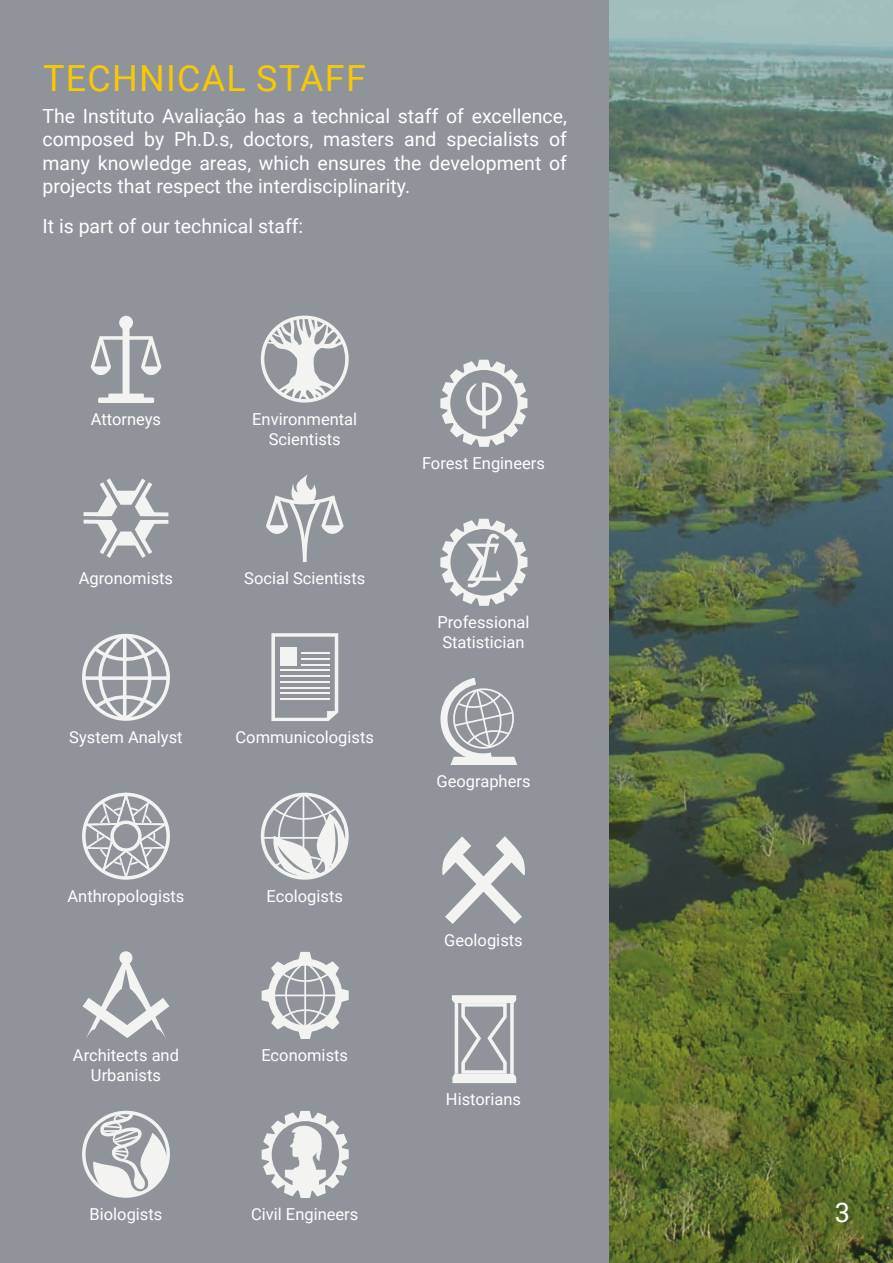
<style>
.page{position:relative;width:893px;height:1263px;background:#fff}
.page>*{position:absolute;margin:0;border:0;box-sizing:border-box;transform-origin:0 0}
.t1{font:36px "Roboto";letter-spacing:.035em;color:#f7c806}
.t2{font:27px "Roboto";color:#fff}
.t3{font:19.5px/23.4px "Roboto";color:#fff;text-align:justify}
.t4{font:16.5px/19.8px "Roboto";color:#fff;text-align:center}
</style>
<div class="page">
<div style="left:0;top:0;width:609px;height:1263px;background:#8e949a"></div>
<svg style="left:82px;top:1110px;width:88px;height:88px"></svg>
<svg style="left:262px;top:1111px;width:87px;height:87px"></svg>
<svg style="left:82px;top:633px;width:88px;height:88px"></svg>
<svg style="left:83px;top:676px;width:85px;height:4px"></svg>
<svg style="left:271px;top:633px;width:67px;height:88px"></svg>
<hr style="left:280px;top:669px;width:49px;height:2px;background:#f3f3f2">
<hr style="left:280px;top:675px;width:49px;height:2px;background:#f3f3f2">
<hr style="left:280px;top:681px;width:49px;height:2px;background:#f3f3f2">
<hr style="left:280px;top:687px;width:49px;height:1px;background:#f3f3f2">
<hr style="left:280px;top:692px;width:49px;height:2px;background:#f3f3f2">
<hr style="left:280px;top:698px;width:49px;height:2px;background:#f3f3f2">
<svg style="left:440px;top:677px;width:77px;height:88px"></svg>
<div style="left:119px;top:951px;width:13px;height:13px;background:#f3f3f2;border-radius:50%"></div>
<svg style="left:82px;top:961px;width:88px;height:78px"></svg>
<svg style="left:262px;top:952px;width:87px;height:87px"></svg>
<svg style="left:452px;top:995px;width:64px;height:88px"></svg>
<hr style="left:455px;top:1003px;width:3px;height:71px;background:#f3f3f2">
<svg style="left:510px;top:1003px;width:4px;height:71px"></svg>
<svg style="left:95px;top:474px;width:62px;height:88px"></svg>
<hr style="left:144px;top:512px;width:24px;height:4px;background:#f3f3f2">
<hr style="left:144px;top:520px;width:24px;height:4px;background:#f3f3f2">
<hr style="left:84px;top:520px;width:24px;height:4px;background:#f3f3f2">
<hr style="left:84px;top:512px;width:24px;height:4px;background:#f3f3f2">
<svg style="left:263px;top:474px;width:83px;height:88px"></svg>
<svg style="left:440px;top:519px;width:87px;height:87px"></svg>
<svg style="left:82px;top:792px;width:88px;height:88px"></svg>
<svg style="left:261px;top:793px;width:88px;height:87px"></svg>
<svg style="left:440px;top:836px;width:87px;height:88px"></svg>
<div style="left:98px;top:397px;width:56px;height:6px;background:#f3f3f2;border-radius:2px"></div>
<div style="left:108px;top:394px;width:36px;height:5px;background:#f3f3f2"></div>
<div style="left:119px;top:316px;width:14px;height:14px;background:#f3f3f2;border-radius:50%"></div>
<svg style="left:114px;top:336px;width:24px;height:4px"></svg>
<svg style="left:88px;top:334px;width:26px;height:44px"></svg>
<svg style="left:138px;top:334px;width:26px;height:44px"></svg>
<div style="left:123px;top:319px;width:7px;height:79px;background:#f3f3f2"></div>
<svg style="left:261px;top:315px;width:88px;height:88px"></svg>
<svg style="left:440px;top:360px;width:87px;height:87px"></svg>
<img style="left:609px;top:0;width:284px;height:1263px">
<h1 class="t1" style="left:43px;top:53px;width:324px">TECHNICAL STAFF</h1>
<p class="t3" style="left:43px;top:103px;width:526px">The Instituto Avaliação has a technical staff of excellence, composed by Ph.D.s, doctors, masters and specialists of many knowledge areas, which ensures the development of projects that respect the interdisciplinarity.</p>
<p class="t3" style="left:43px;top:214px;width:262px">It is part of our technical staff:</p>
<p class="t4" style="left:91px;top:409px;width:72px">Attorneys</p>
<p class="t4" style="left:252px;top:409px;width:107px">Environmental<br>Scientists</p>
<p class="t4" style="left:79px;top:568px;width:96px">Agronomists</p>
<p class="t4" style="left:244px;top:568px;width:123px">Social Scientists</p>
<p class="t4" style="left:69px;top:727px;width:115px">System Analyst</p>
<p class="t4" style="left:236px;top:727px;width:140px">Communicologists</p>
<p class="t4" style="left:68px;top:886px;width:118px">Anthropologists</p>
<p class="t4" style="left:267px;top:886px;width:78px">Ecologists</p>
<p class="t4" style="left:73px;top:1045px;width:108px">Architects and<br>Urbanists</p>
<p class="t4" style="left:261px;top:1045px;width:88px">Economists</p>
<p class="t4" style="left:90px;top:1204px;width:74px">Biologists</p>
<p class="t4" style="left:251px;top:1204px;width:109px">Civil Engineers</p>
<p class="t4" style="left:422px;top:453px;width:124px">Forest Engineers</p>
<p class="t4" style="left:437px;top:612px;width:94px;text-align:left">Professional<br>Statistician</p>
<p class="t4" style="left:436px;top:771px;width:96px">Geographers</p>
<p class="t4" style="left:444px;top:930px;width:80px">Geologists</p>
<p class="t4" style="left:446px;top:1089px;width:77px">Historians</p>
<h2 class="t2" style="left:835px;top:1194px;width:17px">3</h2>
</div>
